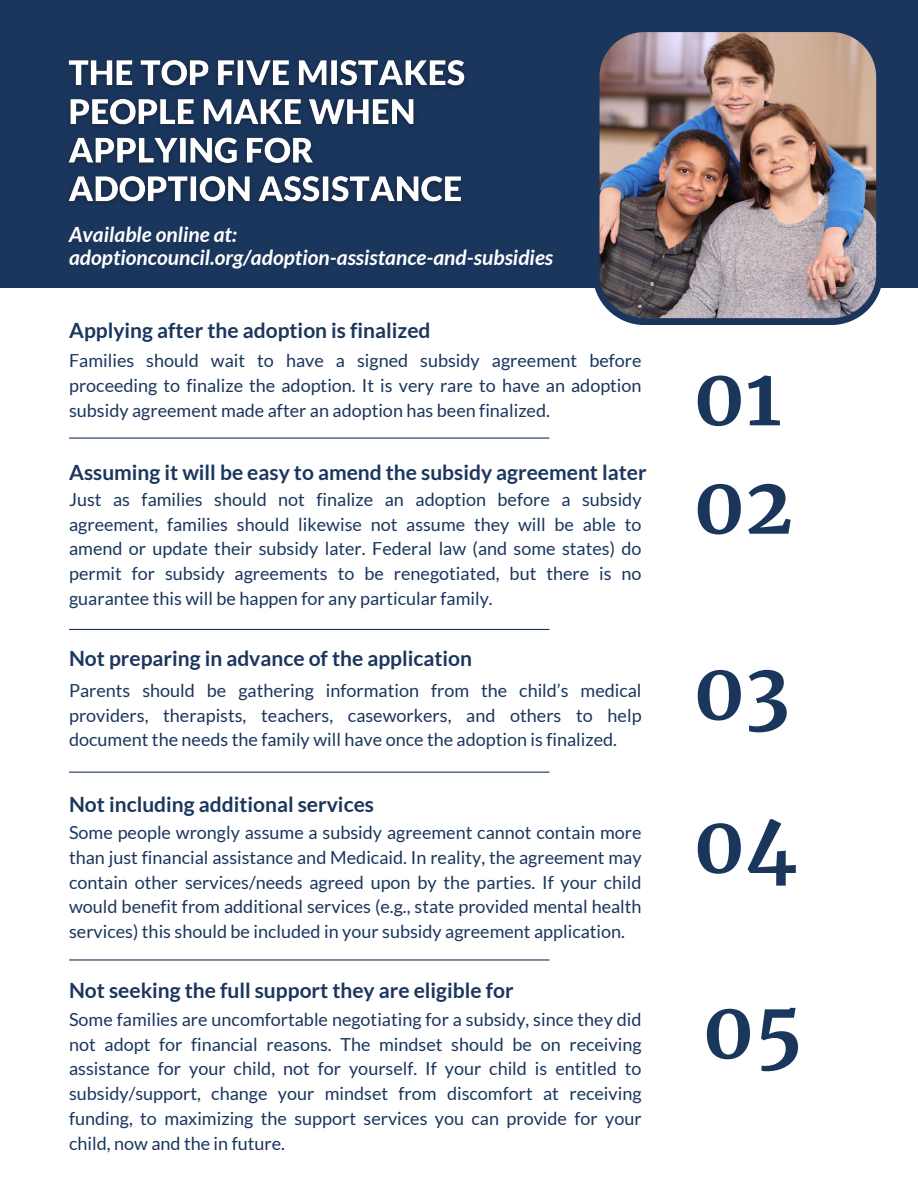
<style>
.page{position:relative;width:918px;height:1188px;background:#fff}
.page>*{position:absolute;margin:0;border:0;box-sizing:border-box;transform-origin:0 0}
.t1{font:700 79.05px "Merriweather";color:#1b365d}
.t2{font:700 21px "Lato";color:#1b365d}
.t3{font:italic 700 21px "Lato";color:#fff}
.t4{font:18px/24.8px "Lato";color:#1b365d;text-align:justify}
</style>
<div class="page">
<hr style="left:69px;top:772px;width:480px;height:1px;background:#1b365d">
<hr style="left:69px;top:629px;width:480px;height:1px;background:#1b365d">
<hr style="left:69px;top:437px;width:480px;height:2px;background:#1b365d">
<hr style="left:69px;top:959px;width:480px;height:2px;background:#1b365d">
<div style="left:0;top:0;width:918px;height:288px;background:#1b365d"></div>
<img style="left:68px;top:60px;width:397px;height:144px">
<img style="left:595px;top:32px;width:286px;height:293px">
<p class="t3" style="left:69px;top:221px;width:169px">Available online at:</p>
<p class="t3" style="left:69px;top:245px;width:486px">adoptioncouncil.org/adoption-assistance-and-subsidies</p>
<p class="t2" style="left:69px;top:317px;width:363px">Applying after the adoption is finalized</p>
<p class="t4" style="left:69px;top:348px;width:574px">Families should wait to have a signed subsidy agreement before proceeding to finalize the adoption. It is very rare to have an adoption subsidy agreement made after an adoption has been finalized.</p>
<p class="t2" style="left:69px;top:459px;width:579px">Assuming it will be easy to amend the subsidy agreement later</p>
<p class="t4" style="left:69px;top:486px;width:574px">Just as families should not finalize an adoption before a subsidy agreement, families should likewise not assume they will be able to amend or update their subsidy later. Federal law (and some states) do permit for subsidy agreements to be renegotiated, but there is no guarantee this will be happen for any particular family.</p>
<p class="t2" style="left:69px;top:645px;width:405px">Not preparing in advance of the application</p>
<p class="t4" style="left:69px;top:678px;width:574px">Parents should be gathering information from the child’s medical providers, therapists, teachers, caseworkers, and others to help document the needs the family will have once the adoption is finalized.</p>
<p class="t2" style="left:69px;top:791px;width:306px">Not including additional services</p>
<p class="t4" style="left:69px;top:820px;width:574px">Some people wrongly assume a subsidy agreement cannot contain more than just financial assistance and Medicaid. In reality, the agreement may contain other services/needs agreed upon by the parties. If your child would benefit from additional services (e.g., state provided mental health services) this should be included in your subsidy agreement application.</p>
<p class="t2" style="left:69px;top:977px;width:446px">Not seeking the full support they are eligible for</p>
<p class="t4" style="left:69px;top:1007px;width:574px">Some families are uncomfortable negotiating for a subsidy, since they did not adopt for financial reasons. The mindset should be on receiving assistance for your child, not for yourself. If your child is entitled to subsidy/support, change your mindset from discomfort at receiving funding, to maximizing the support services you can provide for your child, now and the in future.</p>
<p class="t1" style="left:693px;top:348px;width:90px">01</p>
<p class="t1" style="left:693px;top:456px;width:101px">02</p>
<p class="t1" style="left:693px;top:642px;width:98px">03</p>
<p class="t1" style="left:693px;top:795px;width:106px">04</p>
<p class="t1" style="left:702px;top:981px;width:102px">05</p>
</div>
